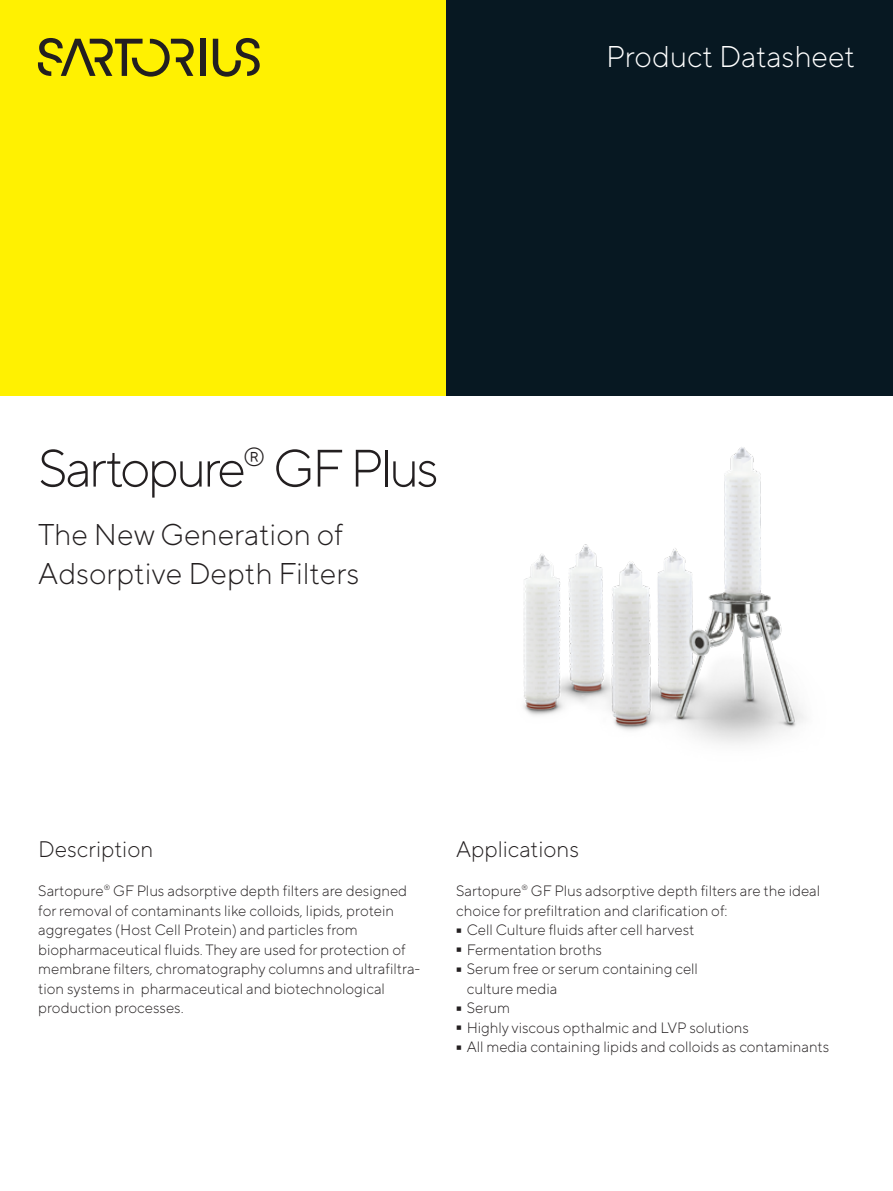
<style>
.page{position:relative;width:893px;height:1191px;background:#fff}
.page>*{position:absolute;margin:0;border:0;box-sizing:border-box;transform-origin:0 0}
.t1{font:300 95.25px "TT Norms Pro";color:#231f20;scale:.16 1}
.t2{font:300 52.5px "TT Norms Pro";letter-spacing:-.055em;color:#231f20}
.t3{font:300 30px/39px "TT Norms Pro";color:#231f20}
.t4{font:300 30px "TT Norms Pro";color:#fff}
.t5{font:300 22.5px "TT Norms Pro";color:#231f20}
.t6{font:300 15px/19.5px "TT Norms Pro";color:#231f20}
</style>
<div class="page">
<div style="left:0;top:0;width:446px;height:395px;background:#fff101"></div>
<div style="left:446px;top:0;width:447px;height:395px;background:#071822"></div>
<img style="left:523px;top:447px;width:282px;height:297px">
<div style="left:200px;top:39px;width:5px;height:37px;background:#231f20"></div>
<svg style="left:213px;top:38px;width:47px;height:39px"></svg>
<svg style="left:38px;top:38px;width:156px;height:39px"></svg>
<h3 class="t4" style="left:606px;top:35px;width:250px">Product Datasheet</h3>
<h2 class="t2" style="left:38px;top:430px;width:402px">Sartopure<sup>®</sup> GF Plus</h2>
<h3 class="t3" style="left:38px;top:513px;width:322px">The New Generation of<br>Adsorptive Depth Filters</h3>
<h3 class="t5" style="left:38px;top:833px;width:116px">Description</h3>
<p class="t6" style="left:38px;top:880px;width:384px">Sartopure<sup>®</sup> GF Plus adsorptive depth filters are designed for removal of contaminants like colloids, lipids, protein aggregates (Host Cell Protein) and particles from biopharmaceutical fluids. They are used for protection of membrane filters, chromatography columns and ultrafiltra&shy;tion systems in pharmaceutical and biotechnological production processes.</p>
<h3 class="t5" style="left:456px;top:833px;width:124px">Applications</h3>
<p class="t6" style="left:456px;top:880px;width:366px">Sartopure<sup>®</sup> GF Plus adsorptive depth filters are the ideal choice for prefiltration and clarification of:</p>
<h1 class="t1" style="left:456px;top:856px;width:38px">-</h1>
<p class="t6" style="left:467px;top:919px;width:229px">Cell Culture fluids after cell harvest</p>
<h1 class="t1" style="left:456px;top:876px;width:38px">-</h1>
<p class="t6" style="left:467px;top:938px;width:137px">Fermentation broths</p>
<h1 class="t1" style="left:456px;top:895px;width:38px">-</h1>
<p class="t6" style="left:467px;top:958px;width:233px">Serum free or serum containing cell culture media</p>
<h1 class="t1" style="left:456px;top:934px;width:38px">-</h1>
<p class="t6" style="left:467px;top:997px;width:45px">Serum</p>
<h1 class="t1" style="left:456px;top:954px;width:38px">-</h1>
<p class="t6" style="left:467px;top:1016px;width:284px">Highly viscous opthalmic and LVP solutions</p>
<h1 class="t1" style="left:456px;top:973px;width:38px">-</h1>
<p class="t6" style="left:467px;top:1036px;width:364px">All media containing lipids and colloids as contaminants</p>
</div>
